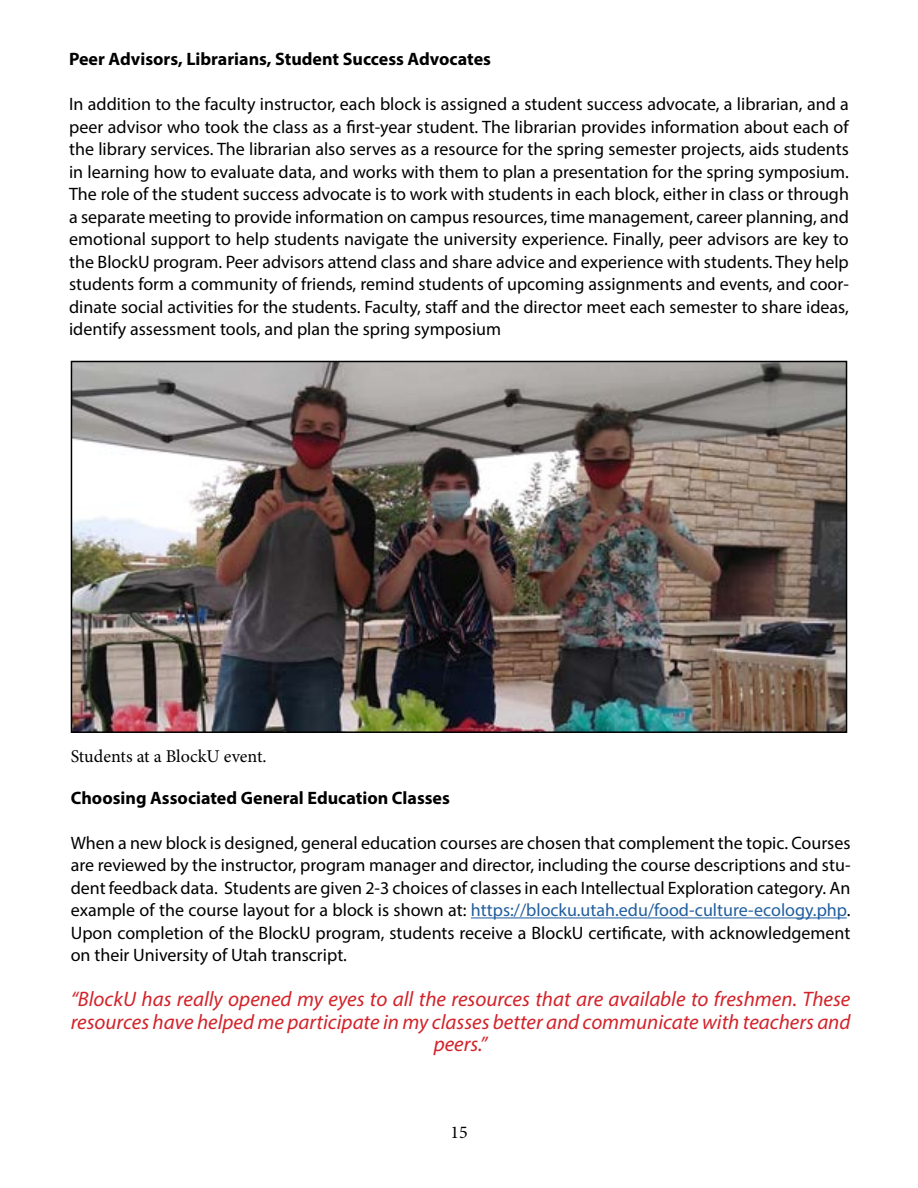
<style>
.page{position:relative;width:918px;height:1188px;background:#fff}
.page>*{position:absolute;margin:0;border:0;box-sizing:border-box;transform-origin:0 0}
.t1{font:italic 21px/22.5px "Myriad Pro";color:#d2232a;text-align:center}
.t2{font:18px/22.5px "Myriad Pro";color:#000;text-align:justify}
.t3{font:700 18px "Myriad Pro";color:#000}
.t4{font:18px "Minion Pro";letter-spacing:-.005em;color:#000}
.s1{color:#215e9e}
</style>
<div class="page">
<img style="left:74px;top:364px;width:770px;height:366px">
<div style="left:71px;top:361px;width:776px;height:372px;border:2px solid #000"></div>
<hr style="left:471px;top:917px;width:376px;height:1px;background:#215e9e">
<p class="t3" style="left:69px;top:48px;width:423px">Peer Advisors, Librarians, Student Success Advocates</p>
<p class="t2" style="left:69px;top:93px;width:781px">In addition to the faculty instructor, each block is assigned a student success advocate, a librarian, and a peer advisor who took the class as a first-year student. The librarian provides information about each of the library services. The librarian also serves as a resource for the spring semester projects, aids students in learning how to evaluate data, and works with them to plan a presentation for the spring symposium.<br>The role of the student success advocate is to work with students in each block, either in class or through a separate meeting to provide information on campus resources, time management, career planning, and emotional support to help students navigate the university experience. Finally, peer advisors are key to the BlockU program. Peer advisors attend class and share advice and experience with students. They help students form a community of friends, remind students of upcoming assignments and events, and coor&shy;dinate social activities for the students. Faculty, staff and the director meet each semester to share ideas, identify assessment tools, and plan the spring symposium</p>
<p class="t4" style="left:71px;top:745px;width:197px">Students at a BlockU event.</p>
<p class="t3" style="left:71px;top:786px;width:381px">Choosing Associated General Education Classes</p>
<p class="t2" style="left:71px;top:831px;width:781px">When a new block is designed, general education courses are chosen that complement the topic. Courses are reviewed by the instructor, program manager and director, including the course descriptions and stu&shy;dent feedback data. Students are given 2-3 choices of classes in each Intellectual Exploration category. An example of the course layout for a block is shown at: <span class="s1">https://blocku.utah.edu/food-culture-ecology.php</span>.<br>Upon completion of the BlockU program, students receive a BlockU certificate, with acknowledgement on their University of Utah transcript.</p>
<p class="t1" style="left:71px;top:988px;width:781px">“BlockU has really opened my eyes to all the resources that are available to freshmen. These resources have helped me participate in my classes better and communicate with teachers and peers.”</p>
<p class="t4" style="left:450px;top:1120px;width:19px">15</p>
</div>
